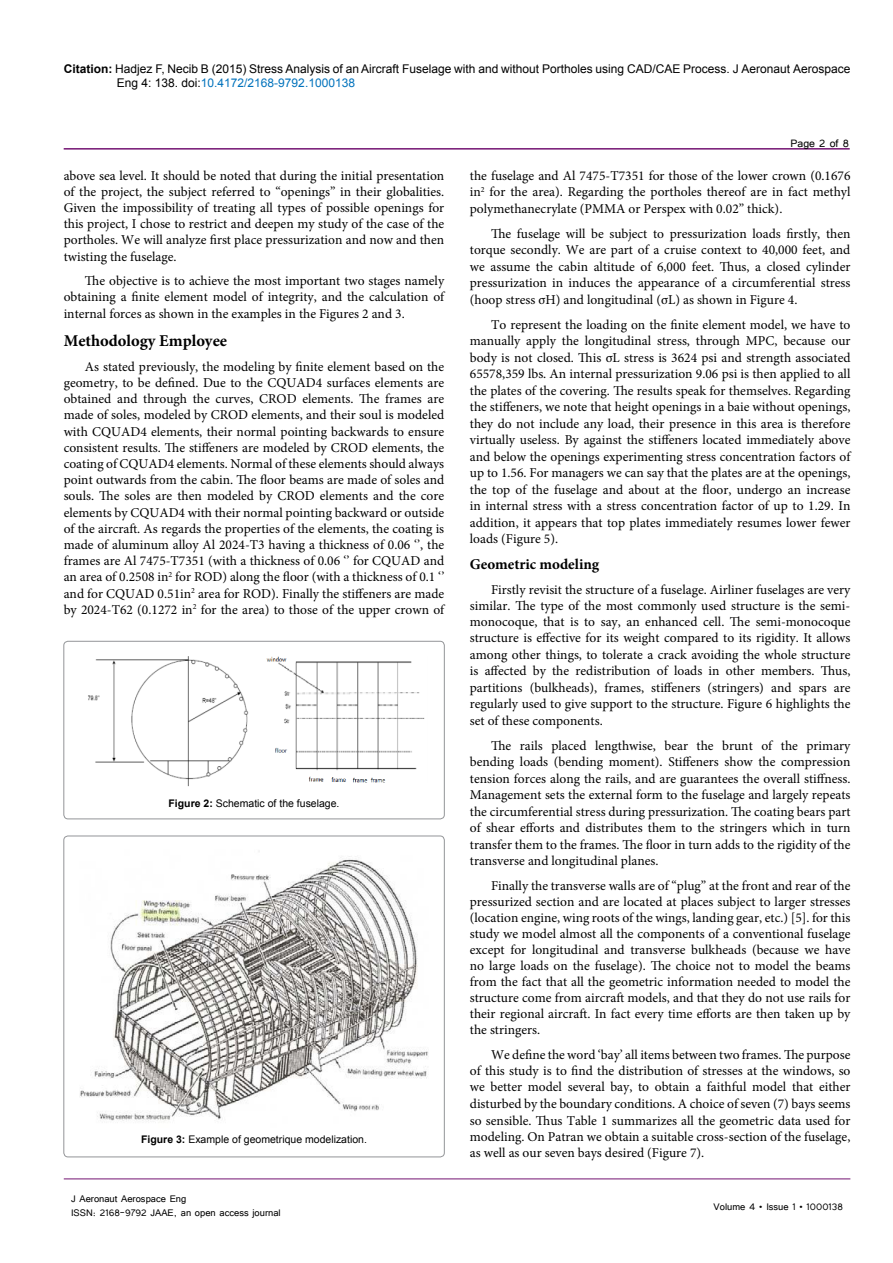
<style>
.page{position:relative;width:893px;height:1263px;background:#fff}
.page>*{position:absolute;margin:0;border:0;box-sizing:border-box;transform-origin:0 0}
.t1{font:700 16.5px "Minion Pro";color:#000}
.t2{font:700 15px "Minion Pro";color:#000}
.t3{font:13.5px/16.5px "Minion Pro";color:#000;text-align:justify}
.t4{font:13.5px "Tunga";color:#000}
.t5{font:12px/14.4px "Arial";color:#000}
.t6{font:12px/14.4px "Tunga";color:#000}
.t7{font:10.5px "Arial";color:#000}
.s1{font-weight:700}
.s2{color:#0072bc}
</style>
<div class="page">
<hr style="left:64px;top:148px;width:786px;height:2px;background:#741472">
<hr style="left:64px;top:1179px;width:786px;height:1px;background:#741472">
<div style="left:64px;top:641px;width:380px;height:178px;border:1px solid #939598;border-radius:4px"></div>
<img style="left:88px;top:656px;width:337px;height:131px">
<div style="left:64px;top:836px;width:380px;height:321px;border:1px solid #939598;border-radius:4px"></div>
<img style="left:80px;top:851px;width:349px;height:270px">
<p class="t5" style="left:117px;top:61px;width:735px;text-indent:-53px"><span class="s1">Citation:</span> Hadjez F, Necib B (2015) Stress Analysis of an Aircraft Fuselage with and without Portholes using CAD/CAE Process. J Aeronaut Aerospace<br>Eng 4: 138. doi:<span class="s2">10.4172/2168-9792.1000138</span></p>
<p class="t3" style="left:64px;top:167px;width:382px">above sea level. It should be noted that during the initial presentation of the project, the subject referred to “openings” in their globalities.<br>Given the impossibility of treating all types of possible openings for this project, I chose to restrict and deepen my study of the case of the portholes. We will analyze first place pressurization and now and then twisting the fuselage.</p>
<p class="t3" style="left:64px;top:273px;width:382px;text-indent:21px">The objective is to achieve the most important two stages namely obtaining a finite element model of integrity, and the calculation of internal forces as shown in the examples in the Figures 2 and 3.</p>
<p class="t1" style="left:64px;top:329px;width:165px">Methodology Employee</p>
<p class="t3" style="left:64px;top:358px;width:382px;text-indent:21px">As stated previously, the modeling by finite element based on the geometry, to be defined. Due to the CQUAD4 surfaces elements are obtained and through the curves, CROD elements. The frames are made of soles, modeled by CROD elements, and their soul is modeled with CQUAD4 elements, their normal pointing backwards to ensure consistent results. The stiffeners are modeled by CROD elements, the coating of CQUAD4 elements. Normal of these elements should always point outwards from the cabin. The floor beams are made of soles and souls. The soles are then modeled by CROD elements and the core elements by CQUAD4 with their normal pointing backward or outside of the aircraft. As regards the properties of the elements, the coating is made of aluminum alloy Al 2024-T3 having a thickness of 0.06 ‘’, the frames are Al 7475-T7351 (with a thickness of 0.06 ‘’ for CQUAD and an area of 0.2508 in<sup>2</sup> for ROD) along the floor (with a thickness of 0.1 ‘’ and for CQUAD 0.51in<sup>2</sup> area for ROD). Finally the stiffeners are made by 2024-T62 (0.1272 in<sup>2</sup> for the area) to those of the upper crown of</p>
<p class="t7" style="left:169px;top:796px;width:172px"><span class="s1">Figure 2:</span> Schematic of the fuselage.</p>
<p class="t7" style="left:141px;top:1133px;width:227px"><span class="s1">Figure 3:</span> Example of geometrique modelization.</p>
<p class="t6" style="left:71px;top:1190px;width:211px">J Aeronaut Aerospace Eng<br>ISSN: 2168-9792 JAAE, an open access journal</p>
<p class="t4" style="left:790px;top:135px;width:60px">Page 2 of 8</p>
<p class="t3" style="left:470px;top:167px;width:382px">the fuselage and Al 7475-T7351 for those of the lower crown (0.1676 in<sup>2</sup> for the area). Regarding the portholes thereof are in fact methyl polymethanecrylate (PMMA or Perspex with 0.02” thick).</p>
<p class="t3" style="left:470px;top:225px;width:382px;text-indent:21px">The fuselage will be subject to pressurization loads firstly, then torque secondly. We are part of a cruise context to 40,000 feet, and we assume the cabin altitude of 6,000 feet. Thus, a closed cylinder pressurization in induces the appearance of a circumferential stress (hoop stress σH) and longitudinal (σL) as shown in Figure 4.</p>
<p class="t3" style="left:470px;top:316px;width:382px;text-indent:21px">To represent the loading on the finite element model, we have to manually apply the longitudinal stress, through MPC, because our body is not closed. This σL stress is 3624 psi and strength associated 65578,359 lbs. An internal pressurization 9.06 psi is then applied to all the plates of the covering. The results speak for themselves. Regarding the stiffeners, we note that height openings in a baie without openings, they do not include any load, their presence in this area is therefore virtually useless. By against the stiffeners located immediately above and below the openings experimenting stress concentration factors of up to 1.56. For managers we can say that the plates are at the openings, the top of the fuselage and about at the floor, undergo an increase in internal stress with a stress concentration factor of up to 1.29. In addition, it appears that top plates immediately resumes lower fewer loads (Figure 5).</p>
<p class="t2" style="left:470px;top:554px;width:131px">Geometric modeling</p>
<p class="t3" style="left:470px;top:582px;width:382px;text-indent:21px">Firstly revisit the structure of a fuselage. Airliner fuselages are very similar. The type of the most commonly used structure is the semi&shy;monocoque, that is to say, an enhanced cell. The semi-monocoque structure is effective for its weight compared to its rigidity. It allows among other things, to tolerate a crack avoiding the whole structure is affected by the redistribution of loads in other members. Thus, partitions (bulkheads), frames, stiffeners (stringers) and spars are regularly used to give support to the structure. Figure 6 highlights the set of these components.</p>
<p class="t3" style="left:470px;top:737px;width:382px;text-indent:21px">The rails placed lengthwise, bear the brunt of the primary bending loads (bending moment). Stiffeners show the compression tension forces along the rails, and are guarantees the overall stiffness.<br>Management sets the external form to the fuselage and largely repeats the circumferential stress during pressurization. The coating bears part of shear efforts and distributes them to the stringers which in turn transfer them to the frames. The floor in turn adds to the rigidity of the transverse and longitudinal planes.</p>
<p class="t3" style="left:470px;top:877px;width:382px;line-height:16px;text-indent:21px">Finally the transverse walls are of “plug” at the front and rear of the pressurized section and are located at places subject to larger stresses (location engine, wing roots of the wings, landing gear, etc.) [5]. for this study we model almost all the components of a conventional fuselage except for longitudinal and transverse bulkheads (because we have no large loads on the fuselage). The choice not to model the beams from the fact that all the geometric information needed to model the structure come from aircraft models, and that they do not use rails for their regional aircraft. In fact every time efforts are then taken up by the stringers.</p>
<p class="t3" style="left:470px;top:1046px;width:382px;text-indent:21px">We define the word ‘bay’ all items between two frames. The purpose of this study is to find the distribution of stresses at the windows, so we better model several bay, to obtain a faithful model that either disturbed by the boundary conditions. A choice of seven (7) bays seems so sensible. Thus Table 1 summarizes all the geometric data used for modeling. On Patran we obtain a suitable cross-section of the fuselage, as well as our seven bays desired (Figure 7).</p>
<p class="t6" style="left:714px;top:1199px;width:131px">Volume 4 • Issue 1 • 1000138</p>
</div>
